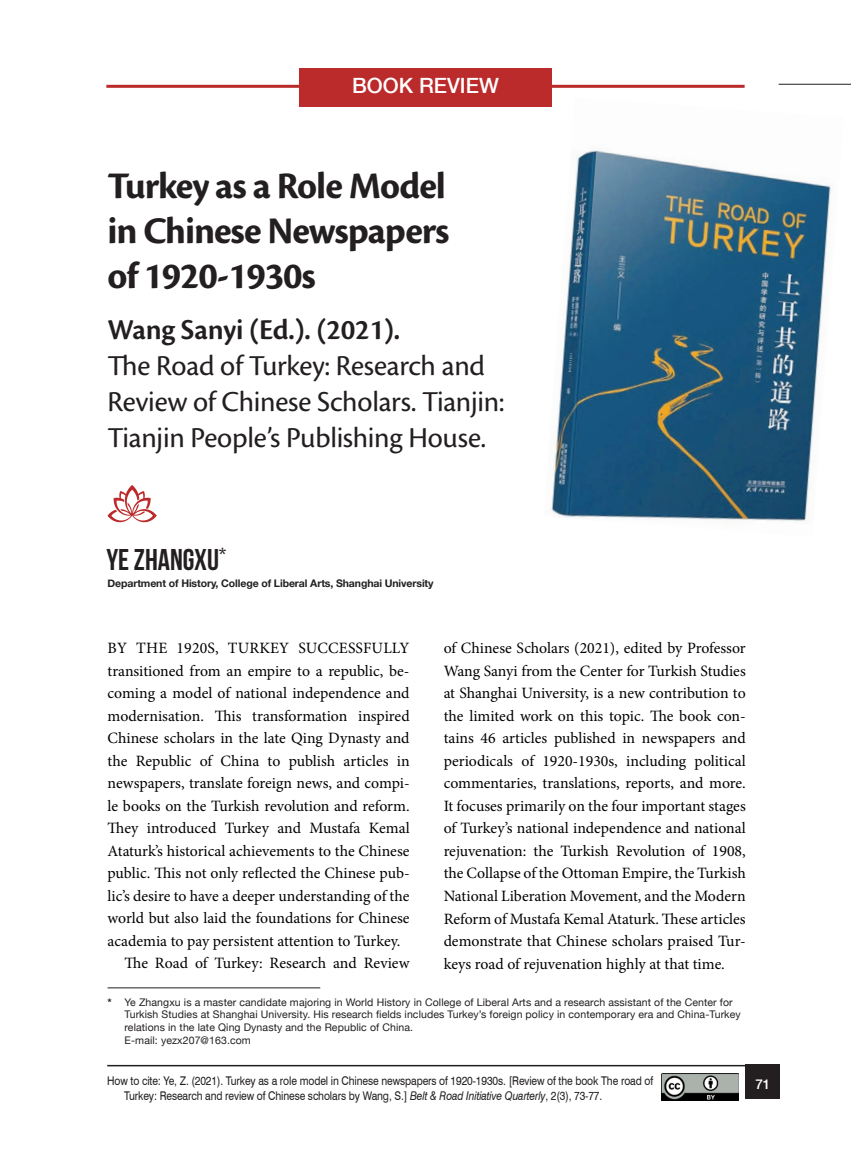
<style>
.page{position:relative;width:851px;height:1149px;background:#fff}
.page>*{position:absolute;margin:0;border:0;box-sizing:border-box;transform-origin:0 0}
.t1{font:700 39px/45px "Cronos Pro";letter-spacing:-.03em;color:#231f20;text-align:justify}
.t2{font:30px/36px "Cronos Pro";letter-spacing:-.01em;color:#231f20}
.t3{font:600 30px "Cronos Pro";letter-spacing:-.01em;color:#231f20}
.t4{font:30px "Bebas Neue";color:#231f20}
.t5{font:500 21px "Helvetica Neue";color:#fff}
.t6{font:15.75px/22.5px "Minion Pro";color:#000;text-align:justify}
.t7{font:500 13.5px "Helvetica Neue";color:#fff}
.t8{font:12px/15px "Swiss 721 BT";letter-spacing:-.01em;color:#231f20;scale:.86 1}
.t9{font:10.5px/12.6px "Helvetica Neue";letter-spacing:.01em;color:#231f20}
.t10{font:700 10.5px "Helvetica Neue";letter-spacing:-.01em;color:#231f20}
.s1{font-style:italic}
</style>
<div class="page">
<hr style="left:107px;top:1064px;width:672px;height:2px;background:#231f20">
<div style="left:745px;top:1064px;width:34px;height:34px;background:#231f20"></div>
<hr style="left:778px;top:84px;width:72px;height:1px;background:#231f20">
<hr style="left:106px;top:85px;width:638px;height:3px;background:#bc2b2b">
<div style="left:299px;top:68px;width:252px;height:38px;background:#bc2b2b"></div>
<svg style="left:107px;top:485px;width:50px;height:37px"></svg>
<img style="left:543px;top:97px;width:288px;height:424px">
<hr style="left:107px;top:987px;width:213px;height:1px;background:#231f20">
<img style="left:661px;top:1073px;width:77px;height:27px">
<h3 class="t5" style="left:352px;top:73px;width:148px">BOOK REVIEW</h3>
<h1 class="t1" style="left:107px;top:164px;width:343px">Turkey as a Role Model in Chinese Newspapers of 1920-1930s</h1>
<h2 class="t3" style="left:107px;top:312px;width:294px">Wang Sanyi (Ed.). (2021).</h2>
<h2 class="t2" style="left:107px;top:348px;width:398px">The Road of Turkey: Research and<br>Review of Chinese Scholars. Tianjin:<br>Tianjin People’s Publishing House.</h2>
<h2 class="t4" style="left:106px;top:543px;width:121px">YE ZHANGXU<sup>*</sup></h2>
<p class="t10" style="left:107px;top:576px;width:327px">Department of History, College of Liberal Arts, Shanghai University</p>
<p class="t6" style="left:443px;top:636px;width:303px">of Chinese Scholars (2021), edited by Professor Wang Sanyi from the Center for Turkish Studies at Shanghai University, is a new contribution to the limited work on this topic. The book con&shy;tains 46 articles published in newspapers and periodicals of 1920-1930s, including political commentaries, translations, reports, and more.<br>It focuses primarily on the four important stages of Turkey’s national independence and national rejuvenation: the Turkish Revolution of 1908, the Collapse of the Ottoman Empire, the Turkish National Liberation Movement, and the Modern Reform of Mustafa Kemal Ataturk. These articles demonstrate that Chinese scholars praised Tur&shy;keys road of rejuvenation highly at that time.</p>
<p class="t9" style="left:124px;top:995px;width:617px">Ye Zhangxu is a master candidate majoring in World History in College of Liberal Arts and a research assistant of the Center for Turkish Studies at Shanghai University. His research fields includes Turkey’s foreign policy in contemporary era and China-Turkey relations in the late Qing Dynasty and the Republic of China.<br>E-mail: yezx207@163.com</p>
<p class="t6" style="left:108px;top:636px;width:303px">BY THE 1920S, TURKEY SUCCESSFULLY</p>
<p class="t6" style="left:107px;top:659px;width:303px">transitioned from an empire to a republic, be-</p>
<p class="t6" style="left:107px;top:681px;width:303px">coming a model of national independence and</p>
<p class="t6" style="left:107px;top:704px;width:303px">modernisation. This transformation inspired</p>
<p class="t6" style="left:107px;top:726px;width:303px">Chinese scholars in the late Qing Dynasty and</p>
<p class="t6" style="left:107px;top:749px;width:303px">the Republic of China to publish articles in</p>
<p class="t6" style="left:107px;top:771px;width:303px">newspapers, translate foreign news, and compi-</p>
<p class="t6" style="left:107px;top:794px;width:303px">le books on the Turkish revolution and reform.</p>
<p class="t6" style="left:107px;top:816px;width:303px">They introduced Turkey and Mustafa Kemal</p>
<p class="t6" style="left:107px;top:839px;width:303px">Ataturk’s historical achievements to the Chinese</p>
<p class="t6" style="left:107px;top:861px;width:303px">public. This not only reflected the Chinese pub-</p>
<p class="t6" style="left:107px;top:884px;width:303px">lic’s desire to have a deeper understanding of the</p>
<p class="t6" style="left:107px;top:906px;width:303px">world but also laid the foundations for Chinese</p>
<p class="t6" style="left:107px;top:929px;width:294px">academia to pay persistent attention to Turkey.</p>
<p class="t6" style="left:124px;top:951px;width:286px">The Road of Turkey: Research and Review</p>
<p class="t10" style="left:107px;top:995px;width:6px">*</p>
<p class="t8" style="left:124px;top:1071px;width:616px;text-indent:-17px">How to cite: Ye, Z. (2021). Turkey as a role model in Chinese newspapers of 1920-1930s. [Review of the book The road of<br>Turkey: Research and review of Chinese scholars by Wang, S.] <span class="s1">Belt &amp; Road Initiative Quarterly</span>, 2(3), 73-77.</p>
<p class="t7" style="left:755px;top:1075px;width:17px">71</p>
</div>
